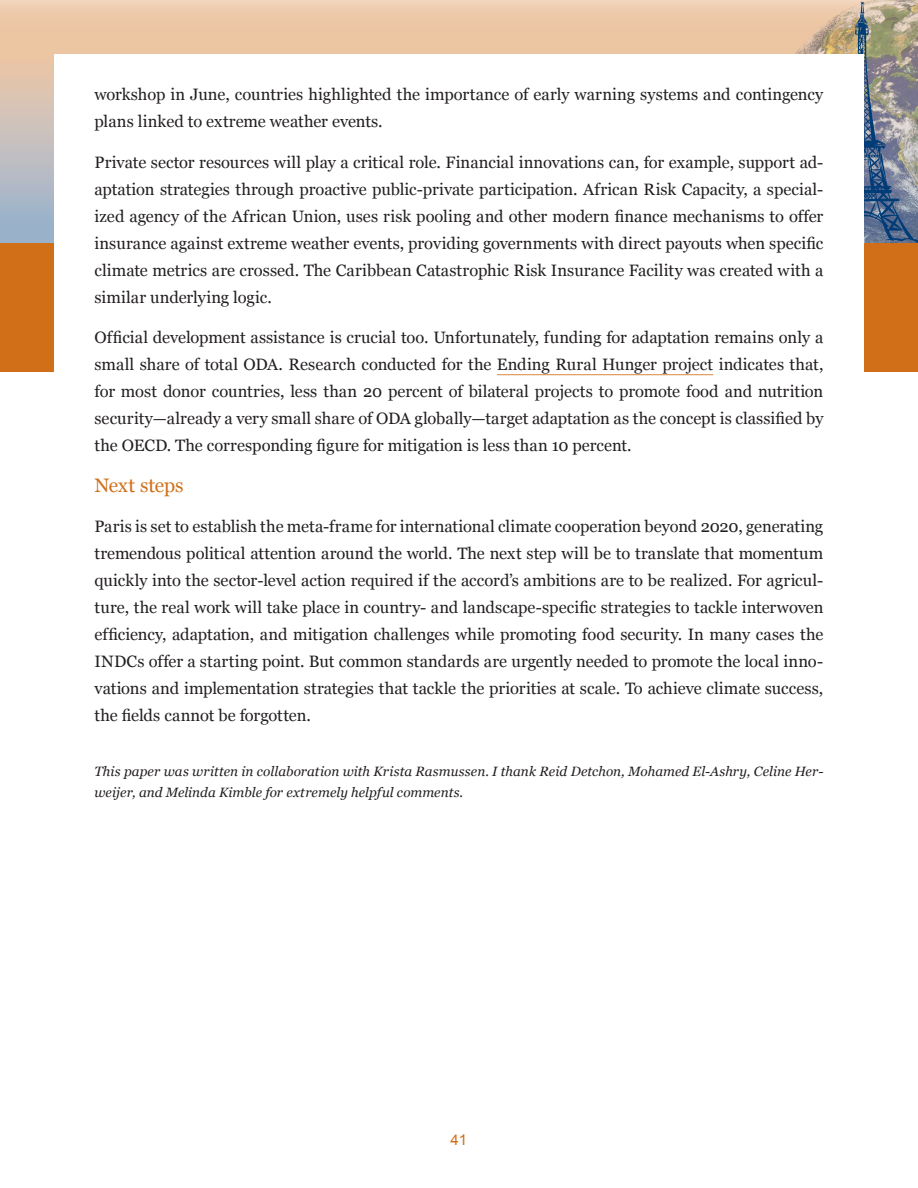
<style>
.page{position:relative;width:918px;height:1188px;background:#fff}
.page>*{position:absolute;margin:0;border:0;box-sizing:border-box;transform-origin:0 0}
.t1{font:19.5px "Georgia";color:#d06f18}
.t2{font:16.5px/27px "Georgia";color:#231f20;text-align:justify}
.t3{font:15px "Arial";color:#d06f18}
.t4{font:italic 13.5px/21px "Georgia";letter-spacing:.005em;color:#231f20}
</style>
<div class="page">
<svg style="left:0;top:0;width:767px;height:243px;background:#e4c6ac"></svg>
<img style="left:800px;top:0;width:118px;height:243px">
<div style="left:0;top:243px;width:918px;height:128px;background:#d06f18"></div>
<div style="left:54px;top:54px;width:810px;height:324px;background:#fff"></div>
<hr style="left:497px;top:374px;width:216px;height:1px;background:#d8863f">
<p class="t2" style="left:94px;top:81px;width:730px">workshop in June, countries highlighted the importance of early warning systems and contingency plans linked to extreme weather events.</p>
<p class="t2" style="left:94px;top:149px;width:730px">Private sector resources will play a critical role. Financial innovations can, for example, support ad&shy;aptation strategies through proactive public-private participation. African Risk Capacity, a special&shy;ized agency of the African Union, uses risk pooling and other modern finance mechanisms to offer insurance against extreme weather events, providing governments with direct payouts when specific climate metrics are crossed. The Caribbean Catastrophic Risk Insurance Facility was created with a similar underlying logic.</p>
<p class="t2" style="left:94px;top:324px;width:730px">Official development assistance is crucial too. Unfortunately, funding for adaptation remains only a small share of total ODA. Research conducted for the Ending Rural Hunger project indicates that, for most donor countries, less than 20 percent of bilateral projects to promote food and nutrition security—already a very small share of ODA globally—target adaptation as the concept is classified by the OECD. The corresponding figure for mitigation is less than 10 percent.</p>
<p class="t1" style="left:94px;top:473px;width:91px">Next steps</p>
<p class="t2" style="left:94px;top:513px;width:730px">Paris is set to establish the meta-frame for international climate cooperation beyond 2020, generating tremendous political attention around the world. The next step will be to translate that momentum quickly into the sector-level action required if the accord’s ambitions are to be realized. For agricul&shy;ture, the real work will take place in country- and landscape-specific strategies to tackle interwoven efficiency, adaptation, and mitigation challenges while promoting food security. In many cases the INDCs offer a starting point. But common standards are urgently needed to promote the local inno&shy;vations and implementation strategies that tackle the priorities at scale. To achieve climate success, the fields cannot be forgotten.</p>
<p class="t4" style="left:94px;top:761px;width:730px">This paper was written in collaboration with Krista Rasmussen. I thank Reid Detchon, Mohamed El-Ashry, Celine Her&shy;weijer, and Melinda Kimble for extremely helpful comments.</p>
<p class="t3" style="left:451px;top:1130px;width:18px">41</p>
</div>
